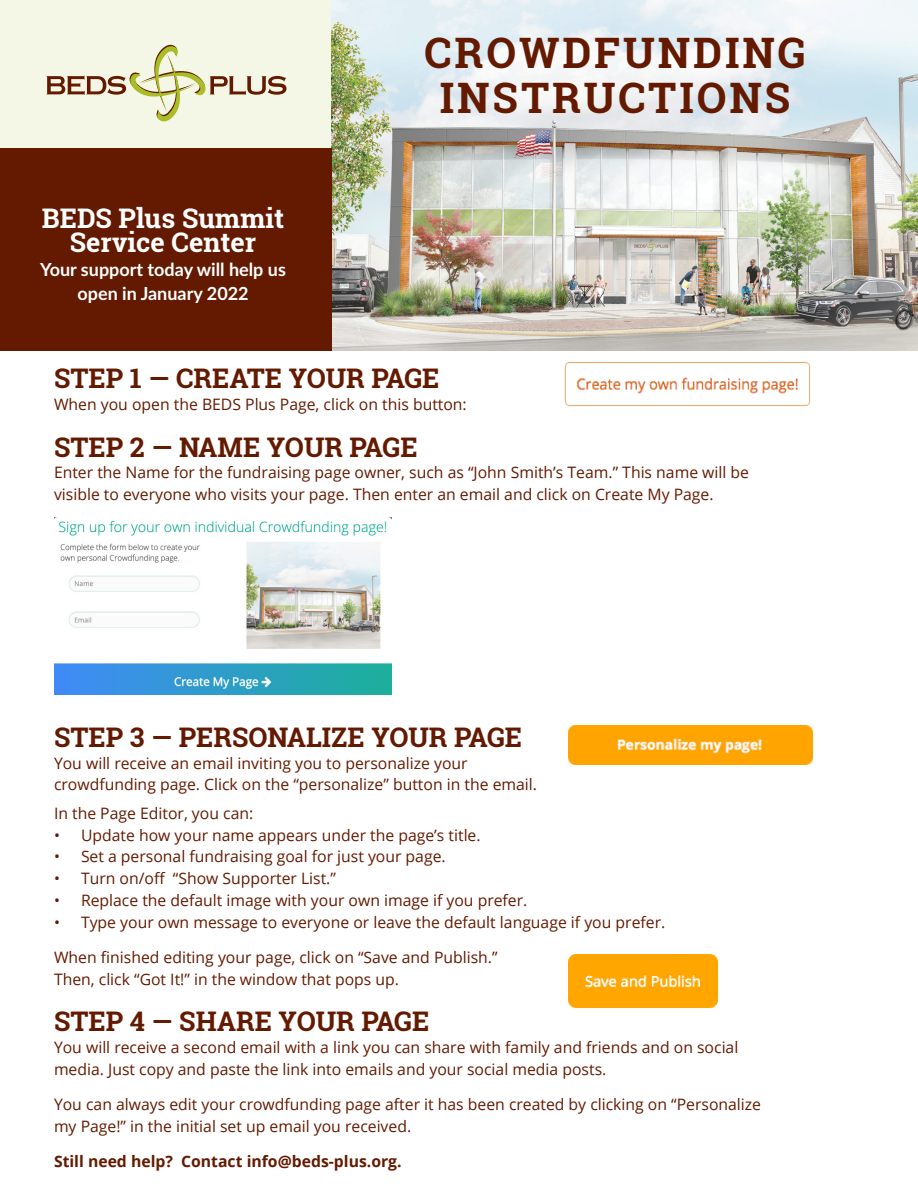
<style>
.page{position:relative;width:918px;height:1188px;background:#fff}
.page>*{position:absolute;margin:0;border:0;box-sizing:border-box;transform-origin:0 0}
.t1{font:700 42px/45px "Roboto Slab";letter-spacing:.07em;color:#641a00;text-align:center}
.Roboto_Headline{font:700 27px "Roboto Slab";color:#641a00}
.t2{font:700 27px/24px "Roboto Slab";color:#fff;text-align:center}
.t3{font:700 18px/24px "Lato";color:#fff;text-align:center}
.Body{font:15.75px/21.8px "Open Sans";color:#641a00}
.Body-2{font:700 15.75px "Open Sans";color:#641a00}
</style>
<div class="page">
<div style="left:1px;top:0;width:917px;height:351px;background:#f5f7e6"></div>
<img style="left:332px;top:0;width:586px;height:351px">
<svg style="left:46px;top:45px;width:241px;height:76px"></svg>
<img style="left:564px;top:362px;width:247px;height:45px">
<img style="left:54px;top:518px;width:338px;height:176px">
<img style="left:568px;top:725px;width:245px;height:40px">
<img style="left:568px;top:954px;width:150px;height:54px">
<div style="left:0;top:148px;width:332px;height:203px;background:#641a00"></div>
<p class="t2" style="left:42px;top:206px;width:244px">BEDS Plus Summit<br>Service Center</p>
<p class="t3" style="left:40px;top:257px;width:247px">Your support today will help us open in January 2022</p>
<p class="t1" style="left:424px;top:30px;width:383px">CROWDFUNDING<br>INSTRUCTIONS</p>
<p class="Roboto_Headline" style="left:54px;top:360px;width:387px">STEP 1 — CREATE YOUR PAGE</p>
<p class="Body" style="left:54px;top:393px;width:414px">When you open the BEDS Plus Page, click on this button:</p>
<p class="Roboto_Headline" style="left:54px;top:428px;width:365px">STEP 2 — NAME YOUR PAGE</p>
<p class="Body" style="left:54px;top:461px;width:697px">Enter the Name for the fundraising page owner, such as “John Smith’s Team.” This name will be visible to everyone who visits your page. Then enter an email and click on Create My Page.</p>
<p class="Roboto_Headline" style="left:54px;top:718px;width:470px">STEP 3 — PERSONALIZE YOUR PAGE</p>
<p class="Body" style="left:54px;top:752px;width:485px">You will receive an email inviting you to personalize your crowdfunding page. Click on the “personalize” button in the email.</p>
<p class="Body" style="left:54px;top:802px;width:201px">In the Page Editor, you can:</p>
<p class="Body" style="left:54px;top:824px;width:428px">• Update how your name appears under the page’s title.</p>
<p class="Body" style="left:54px;top:845px;width:393px">• Set a personal fundraising goal for just your page.</p>
<p class="Body" style="left:54px;top:867px;width:284px">• Turn on/off “Show Supporter List.”</p>
<p class="Body" style="left:54px;top:889px;width:475px">• Replace the default image with your own image if you prefer.</p>
<p class="Body" style="left:54px;top:911px;width:613px">• Type your own message to everyone or leave the default language if you prefer.</p>
<p class="Body" style="left:54px;top:946px;width:445px">When finished editing your page, click on “Save and Publish.”</p>
<p class="Body" style="left:54px;top:968px;width:347px">Then, click “Got It!” in the window that pops up.</p>
<p class="Roboto_Headline" style="left:54px;top:1003px;width:377px">STEP 4 — SHARE YOUR PAGE</p>
<p class="Body" style="left:54px;top:1036px;width:686px">You will receive a second email with a link you can share with family and friends and on social media. Just copy and paste the link into emails and your social media posts.</p>
<p class="Body" style="left:54px;top:1093px;width:709px">You can always edit your crowdfunding page after it has been created by clicking on “Personalize my Page!” in the initial set up email you received.</p>
<p class="Body-2" style="left:54px;top:1150px;width:349px">Still need help? Contact info@beds-plus.org.</p>
</div>
